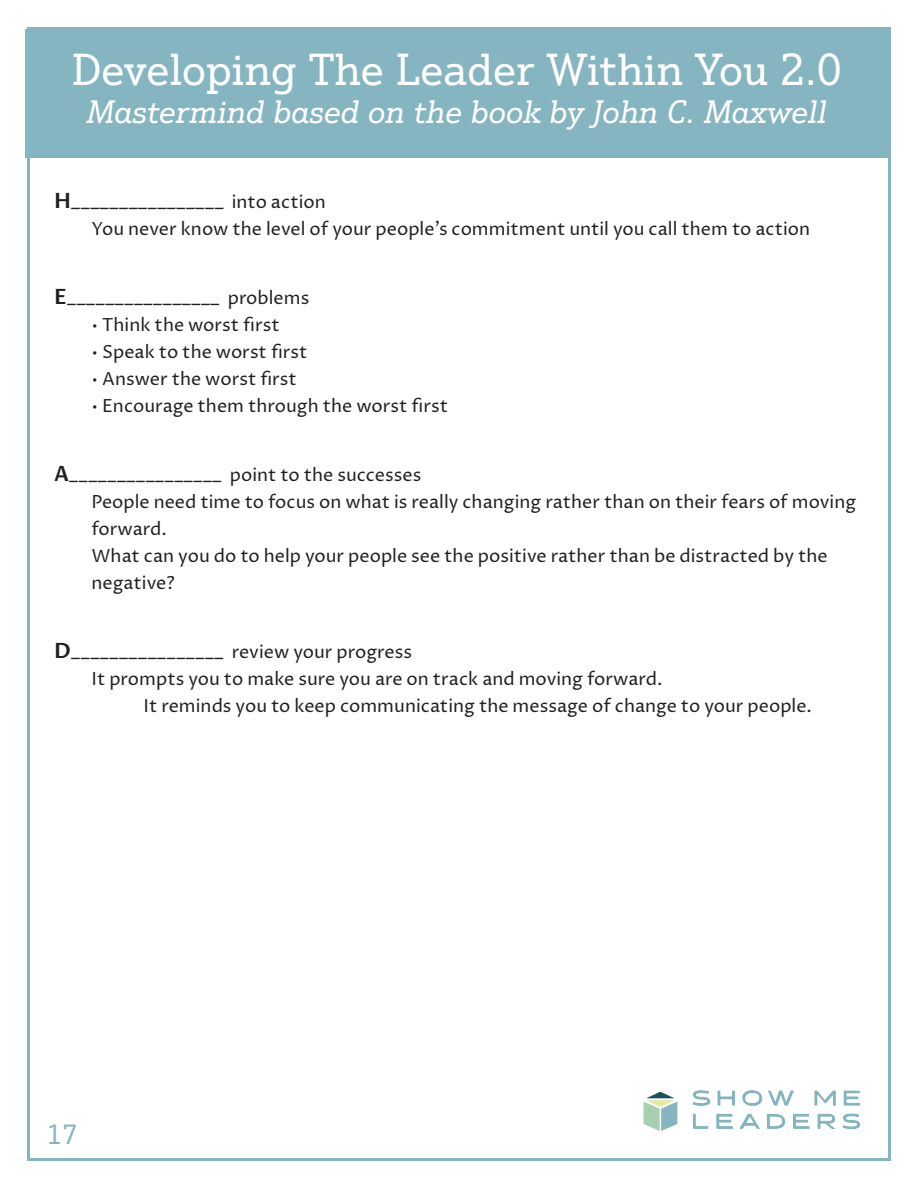
<style>
.page{position:relative;width:918px;height:1188px;background:#fff}
.page>*{position:absolute;margin:0;border:0;box-sizing:border-box;transform-origin:0 0}
.t1{font:43.5px "Justus Pro";color:#fff}
.t2{font:italic 31.5px "Justus Pro";color:#fff}
.t3{font:27px "Justus Pro";color:#85b5c0}
.t4{font:18px/27px "Proza Libre";color:#231f20}
.s1{font-weight:600;font-size:21px}
</style>
<div class="page">
<div style="left:25px;top:29px;width:864px;height:129px;background:#85b5c0"></div>
<img style="left:643px;top:1090px;width:218px;height:41px">
<h1 class="t1" style="left:72px;top:43px;width:771px">Developing The Leader Within You 2.0</h1>
<h2 class="t2" style="left:87px;top:92px;width:742px">Mastermind based on the book by John C. Maxwell</h2>
<p class="t4" style="left:54px;top:188px;width:273px"><span class="s1">H</span>________________ into action</p>
<p class="t4" style="left:91px;top:215px;width:720px">You never know the level of your people’s commitment until you call them to action</p>
<p class="t4" style="left:54px;top:284px;width:257px"><span class="s1">E</span>________________ problems</p>
<p class="t4" style="left:91px;top:311px;width:190px">• Think the worst first</p>
<p class="t4" style="left:91px;top:338px;width:218px">• Speak to the worst first</p>
<p class="t4" style="left:91px;top:365px;width:207px">• Answer the worst first</p>
<p class="t4" style="left:91px;top:392px;width:358px">• Encourage them through the worst first</p>
<p class="t4" style="left:54px;top:461px;width:369px"><span class="s1">A</span>________________ point to the successes</p>
<p class="t4" style="left:91px;top:488px;width:766px">People need time to focus on what is really changing rather than on their fears of moving forward.</p>
<p class="t4" style="left:91px;top:542px;width:738px">What can you do to help your people see the positive rather than be distracted by the negative?</p>
<p class="t4" style="left:54px;top:638px;width:360px"><span class="s1">D</span>________________ review your progress</p>
<p class="t4" style="left:91px;top:665px;width:573px">It prompts you to make sure you are on track and moving forward.</p>
<p class="t4" style="left:143px;top:692px;width:670px">It reminds you to keep communicating the message of change to your people.</p>
<h3 class="t3" style="left:47px;top:1117px;width:32px">17</h3>
</div>
